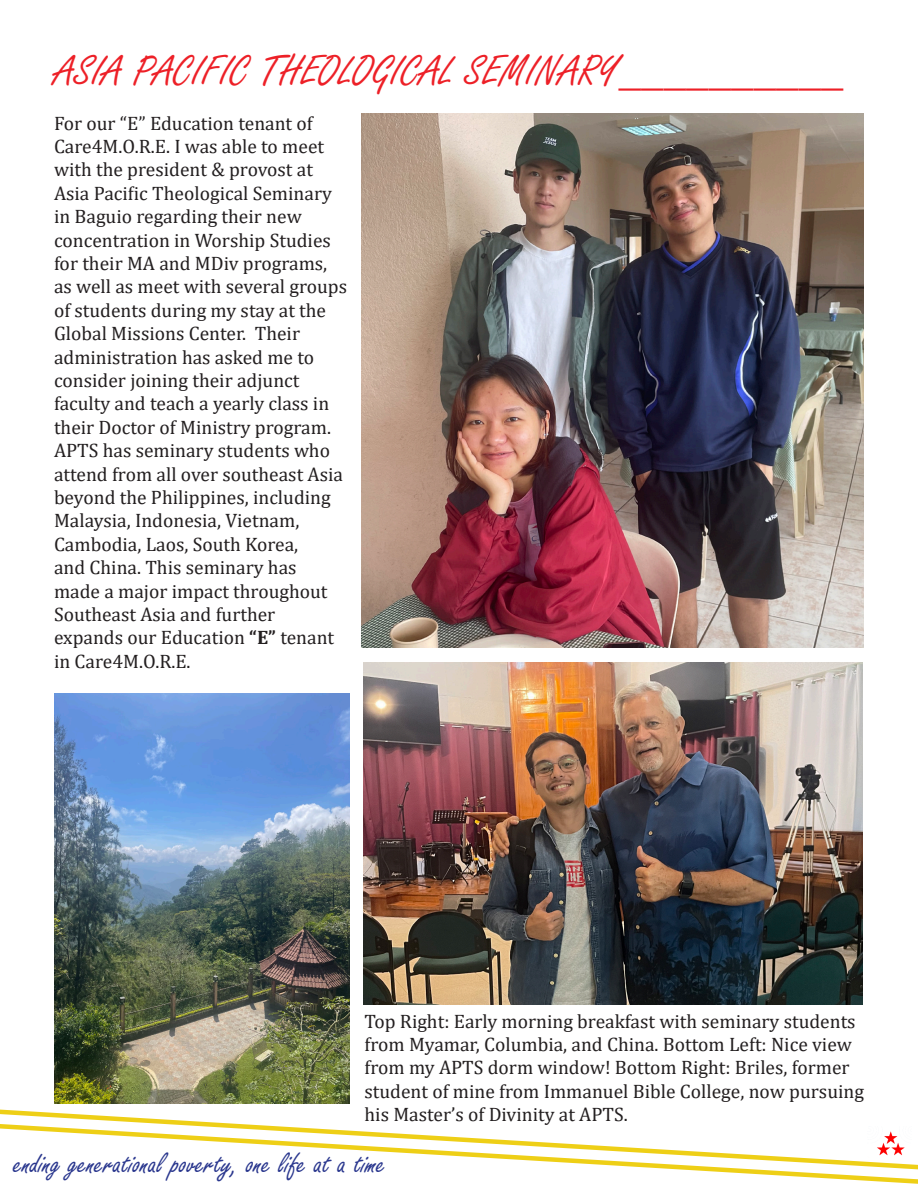
<style>
.page{position:relative;width:918px;height:1188px;background:#fff}
.page>*{position:absolute;margin:0;border:0;box-sizing:border-box;transform-origin:0 0}
.t1{font:45px "Freestyle Script";color:#ed2027}
.t2{font:31.5px "Freestyle Script";color:#2a378e}
.t3{font:19.5px/23.4px "Cambria";color:#231f20}
.s1{font-weight:700}
</style>
<div class="page">
<svg style="left:0;top:1109px;width:918px;height:75px"></svg>
<img style="left:868px;top:1127px;width:44px;height:31px">
<img style="left:363px;top:662px;width:500px;height:342px">
<img style="left:362px;top:114px;width:502px;height:533px">
<img style="left:54px;top:693px;width:296px;height:411px">
<p class="t1" style="left:54px;top:46px;width:789px">ASIA PACIFIC THEOLOGICAL SEMINARY__________</p>
<p class="t3" style="left:54px;top:111px;width:295px">For our “E” Education tenant of<br>Care4M.O.R.E. I was able to meet with the president &amp; provost at<br>Asia Pacific Theological Seminary in Baguio regarding their new concentration in Worship Studies for their MA and MDiv programs, as well as meet with several groups of students during my stay at the<br>Global Missions Center. Their administration has asked me to consider joining their adjunct faculty and teach a yearly class in their Doctor of Ministry program.<br>APTS has seminary students who attend from all over southeast Asia beyond the Philippines, including<br>Malaysia, Indonesia, Vietnam,<br>Cambodia, Laos, South Korea,<br>and China. This seminary has made a major impact throughout<br>Southeast Asia and further expands our Education <span class="s1">“E”</span> tenant in Care4M.O.R.E.</p>
<p class="t3" style="left:364px;top:1009px;width:501px">Top Right: Early morning breakfast with seminary students from Myamar, Columbia, and China. Bottom Left: Nice view from my APTS dorm window! Bottom Right: Briles, former student of mine from Immanuel Bible College, now pursuing his Master’s of Divinity at APTS.</p>
<p class="t2" style="left:14px;top:1146px;width:373px">ending generational poverty, one life at a time</p>
</div>
